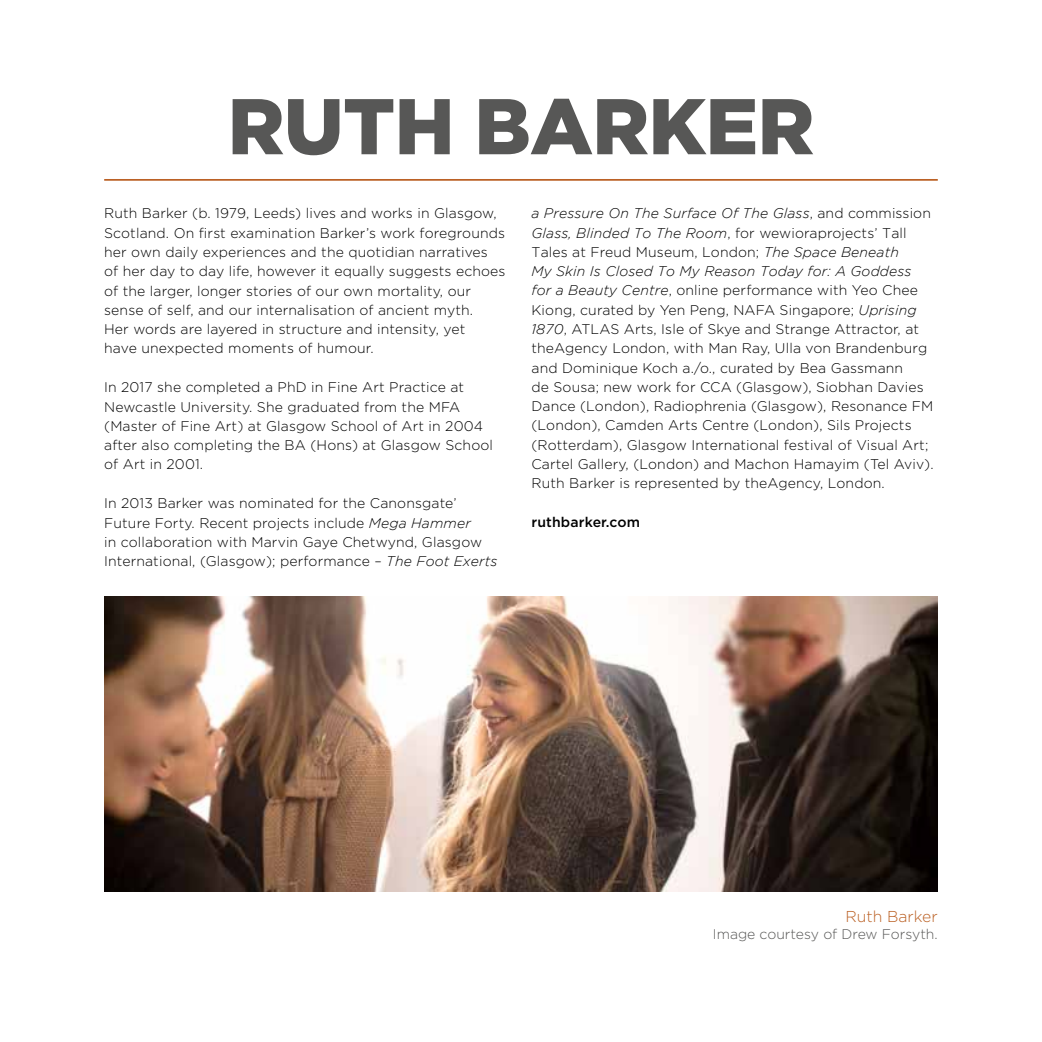
<style>
.page{position:relative;width:1042px;height:1042px;background:#fff}
.page>*{position:absolute;margin:0;border:0;box-sizing:border-box;transform-origin:0 0}
.t1{font:900 78.75px "Gotham";letter-spacing:-.005em;color:#575756}
.t2{font:300 15.75px "Gotham";color:#bb6125}
.t3{font:300 14px/19.2px "Gotham";letter-spacing:.01em;color:#000}
.t4{font:300 14px "Gotham";color:#575756}
.t5{font:500 14px "Gotham";letter-spacing:.01em;color:#000}
.s1{font-style:italic}
.s2{font-style:inherit}
</style>
<div class="page">
<img style="left:104px;top:596px;width:834px;height:295px">
<hr style="left:104px;top:179px;width:834px;height:2px;background:#bb6125">
<h1 class="t1" style="left:228px;top:81px;width:588px">RUTH BARKER</h1>
<p class="t3" style="left:104px;top:204px;width:403px">Ruth Barker (b. 1979, Leeds) lives and works in Glasgow, Scotland. On first examination Barker’s work foregrounds her own daily experiences and the quotidian narratives<br>of her day to day life, however it equally suggests echoes of the larger, longer stories of our own mortality, our sense of self, and our internalisation of ancient myth.<br>Her words are layered in structure and intensity, yet<br>have unexpected moments of humour.</p>
<p class="t3" style="left:104px;top:378px;width:390px">In 2017 she completed a PhD in Fine Art Practice at Newcastle University. She graduated from the MFA (Master of Fine Art) at Glasgow School of Art in 2004 after also completing the BA (Hons) at Glasgow School of Art in 2001.</p>
<p class="t3" style="left:104px;top:494px;width:395px">In 2013 Barker was nominated for the Canonsgate’ Future Forty. Recent projects include <span class="s1">Mega Hammer<br></span>in collaboration with Marvin Gaye Chetwynd, Glasgow International, (Glasgow); performance – <span class="s1">The Foot Exerts</span></p>
<p class="t3" style="left:531px;top:204px;width:404px"><span class="s1">a Pressure On The Surface Of The Glass</span>, and commission <span class="s1">Glass, Blinded To The Room</span>, for wewioraprojects’ <span class="s2">Tall Tales</span> at Freud Museum, London; <span class="s1">The Space Beneath<br>My Skin Is Closed To My Reason Today for: A Goddess for a Beauty Centre</span>, online performance with Yeo Chee Kiong, curated by Yen Peng, NAFA Singapore; <span class="s1">Uprising 1870</span>, ATLAS Arts, Isle of Skye and Strange Attractor, at theAgency London, with Man Ray, Ulla von Brandenburg and Dominique Koch a./o., curated by Bea Gassmann<br>de Sousa; new work for CCA (Glasgow), Siobhan Davies Dance (London), Radiophrenia (Glasgow), Resonance FM (London), Camden Arts Centre (London), Sils Projects (Rotterdam), Glasgow International festival of Visual Art; Cartel Gallery, (London) and Machon Hamayim (Tel Aviv).<br>Ruth Barker is represented by theAgency, London.</p>
<p class="t5" style="left:531px;top:513px;width:110px">ruthbarker.com</p>
<p class="t2" style="left:845px;top:907px;width:94px">Ruth Barker</p>
<p class="t4" style="left:713px;top:926px;width:226px">Image courtesy of Drew Forsyth.</p>
</div>
